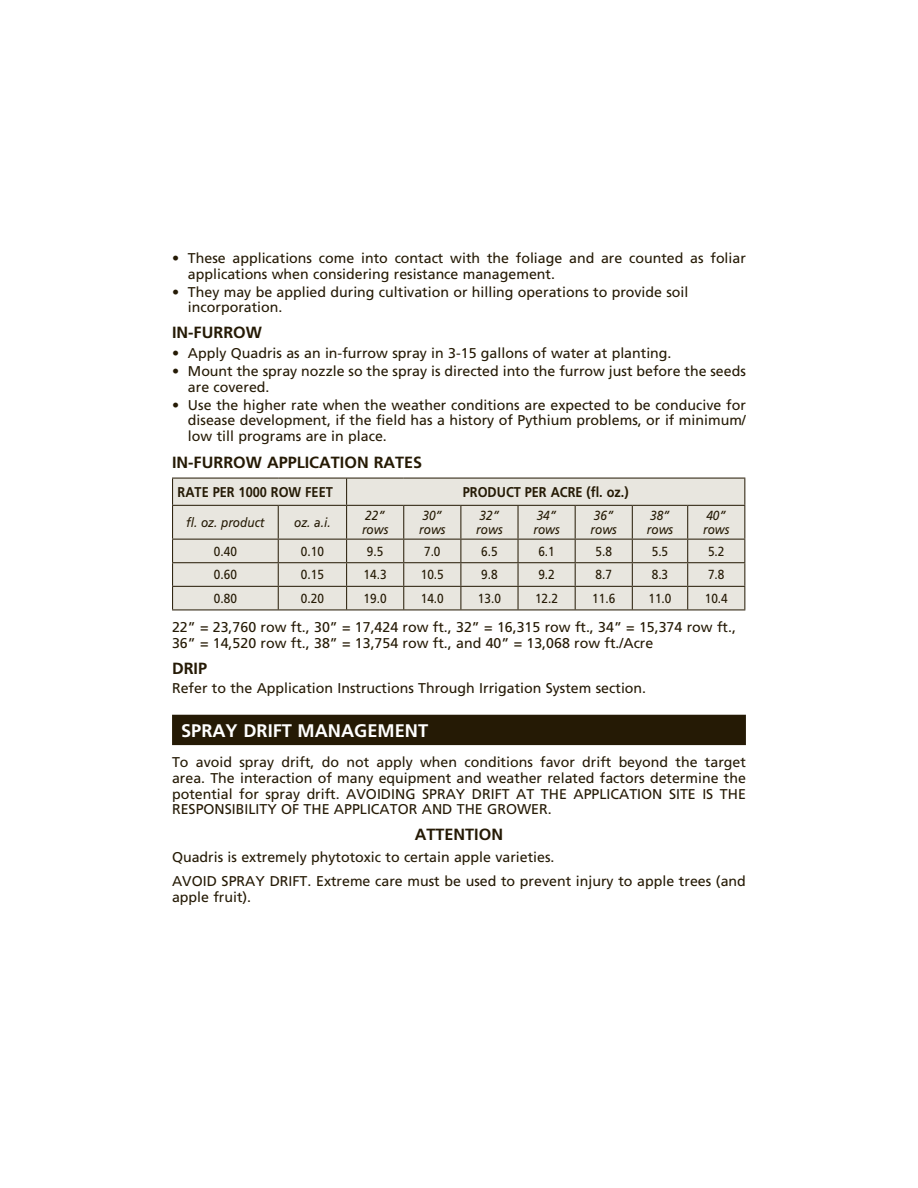
<style>
.page{position:relative;width:918px;height:1188px;background:#fff}
.page>*{position:absolute;margin:0;border:0;box-sizing:border-box;transform-origin:0 0}
.t1{font:700 18.15px "Frutiger LT Std";color:#fff}
.t2{font:700 16.2px "Frutiger LT Std";color:#251a05}
.t3{font:14.1px/15.8px "Frutiger LT Std";color:#251a05}
.t4{font:700 14.1px "Frutiger LT Std";color:#251a05;scale:.9 1}
.t5{font:13.2px "Frutiger LT Std";color:#251a05;scale:.9 1}
.t6{font:italic 13.2px/14.5px "Frutiger LT Std";color:#251a05;scale:.9 1}
</style>
<div class="page">
<div style="left:172px;top:715px;width:574px;height:22px;background:#251a05"></div>
<div style="left:172px;top:737px;width:574px;height:8px;background:#251a05"></div>
<div style="left:173px;top:479px;width:571px;height:130px;background:#e8e6df"></div>
<hr style="left:172px;top:478px;width:106px;height:1px;background:#251a05">
<svg style="left:172px;top:479px;width:1px;height:26px"></svg>
<hr style="left:278px;top:478px;width:126px;height:1px;background:#251a05">
<svg style="left:346px;top:479px;width:1px;height:26px"></svg>
<hr style="left:404px;top:478px;width:341px;height:1px;background:#251a05">
<svg style="left:744px;top:479px;width:1px;height:26px"></svg>
<hr style="left:172px;top:505px;width:106px;height:1px;background:#251a05">
<hr style="left:172px;top:506px;width:1px;height:33px;background:#251a05">
<hr style="left:278px;top:505px;width:69px;height:1px;background:#251a05">
<hr style="left:278px;top:506px;width:1px;height:33px;background:#251a05">
<hr style="left:347px;top:505px;width:57px;height:1px;background:#251a05">
<hr style="left:346px;top:506px;width:1px;height:33px;background:#251a05">
<hr style="left:404px;top:505px;width:57px;height:1px;background:#251a05">
<hr style="left:403px;top:506px;width:1px;height:33px;background:#251a05">
<hr style="left:461px;top:505px;width:57px;height:1px;background:#251a05">
<hr style="left:460px;top:506px;width:1px;height:33px;background:#251a05">
<hr style="left:518px;top:505px;width:57px;height:1px;background:#251a05">
<hr style="left:518px;top:506px;width:1px;height:33px;background:#251a05">
<hr style="left:575px;top:505px;width:57px;height:1px;background:#251a05">
<hr style="left:575px;top:506px;width:1px;height:33px;background:#251a05">
<hr style="left:632px;top:505px;width:56px;height:1px;background:#251a05">
<hr style="left:632px;top:506px;width:1px;height:33px;background:#251a05">
<hr style="left:688px;top:505px;width:57px;height:1px;background:#251a05">
<hr style="left:687px;top:506px;width:1px;height:33px;background:#251a05">
<hr style="left:744px;top:506px;width:1px;height:33px;background:#251a05">
<hr style="left:172px;top:539px;width:106px;height:1px;background:#251a05">
<hr style="left:278px;top:539px;width:69px;height:1px;background:#251a05">
<hr style="left:347px;top:539px;width:57px;height:1px;background:#251a05">
<hr style="left:404px;top:539px;width:57px;height:1px;background:#251a05">
<hr style="left:461px;top:539px;width:57px;height:1px;background:#251a05">
<hr style="left:518px;top:539px;width:57px;height:1px;background:#251a05">
<hr style="left:575px;top:539px;width:57px;height:1px;background:#251a05">
<hr style="left:632px;top:539px;width:56px;height:1px;background:#251a05">
<hr style="left:688px;top:539px;width:57px;height:1px;background:#251a05">
<hr style="left:172px;top:562px;width:106px;height:1px;background:#251a05">
<hr style="left:278px;top:562px;width:69px;height:1px;background:#251a05">
<hr style="left:347px;top:562px;width:57px;height:1px;background:#251a05">
<hr style="left:404px;top:562px;width:57px;height:1px;background:#251a05">
<hr style="left:461px;top:562px;width:57px;height:1px;background:#251a05">
<hr style="left:518px;top:562px;width:57px;height:1px;background:#251a05">
<hr style="left:575px;top:562px;width:57px;height:1px;background:#251a05">
<hr style="left:632px;top:562px;width:56px;height:1px;background:#251a05">
<hr style="left:688px;top:562px;width:57px;height:1px;background:#251a05">
<hr style="left:172px;top:586px;width:106px;height:1px;background:#251a05">
<svg style="left:172px;top:540px;width:1px;height:69px"></svg>
<hr style="left:278px;top:586px;width:69px;height:1px;background:#251a05">
<svg style="left:278px;top:540px;width:1px;height:69px"></svg>
<hr style="left:347px;top:586px;width:57px;height:1px;background:#251a05">
<svg style="left:346px;top:540px;width:1px;height:69px"></svg>
<hr style="left:404px;top:586px;width:57px;height:1px;background:#251a05">
<svg style="left:403px;top:540px;width:1px;height:69px"></svg>
<hr style="left:461px;top:586px;width:57px;height:1px;background:#251a05">
<svg style="left:460px;top:540px;width:1px;height:69px"></svg>
<hr style="left:518px;top:586px;width:57px;height:1px;background:#251a05">
<svg style="left:518px;top:540px;width:1px;height:69px"></svg>
<hr style="left:575px;top:586px;width:57px;height:1px;background:#251a05">
<svg style="left:575px;top:540px;width:1px;height:69px"></svg>
<hr style="left:632px;top:586px;width:56px;height:1px;background:#251a05">
<svg style="left:632px;top:540px;width:1px;height:69px"></svg>
<hr style="left:688px;top:586px;width:57px;height:1px;background:#251a05">
<svg style="left:687px;top:540px;width:1px;height:69px"></svg>
<svg style="left:744px;top:540px;width:1px;height:69px"></svg>
<hr style="left:172px;top:609px;width:573px;height:1px;background:#251a05">
<p class="t3" style="left:188px;top:251px;width:559px;text-indent:-16px">• These applications come into contact with the foliage and are counted as foliar applications when considering resistance management.</p>
<p class="t3" style="left:188px;top:285px;width:502px;text-indent:-16px">• They may be applied during cultivation or hilling operations to provide soil incorporation.</p>
<p class="t2" style="left:172px;top:326px;width:91px">IN-FURROW</p>
<p class="t3" style="left:172px;top:347px;width:501px">• Apply Quadris as an in-furrow spray in 3-15 gallons of water at planting.</p>
<p class="t3" style="left:188px;top:364px;width:559px;text-indent:-16px">• Mount the spray nozzle so the spray is directed into the furrow just before the seeds are covered.</p>
<p class="t3" style="left:188px;top:398px;width:559px;text-align:justify;text-indent:-16px">• Use the higher rate when the weather conditions are expected to be conducive for disease development, if the field has a history of Pythium problems, or if minimum/ low till programs are in place.</p>
<p class="t2" style="left:172px;top:455px;width:252px">IN-FURROW APPLICATION RATES</p>
<p class="t4" style="left:178px;top:487px;width:174px">RATE PER 1000 ROW FEET</p>
<p class="t4" style="left:463px;top:487px;width:186px">PRODUCT PER ACRE (fl. oz.)</p>
<p class="t6" style="left:186px;top:516px;width:89px">fl. oz. product</p>
<p class="t6" style="left:294px;top:516px;width:42px">oz. a.i.</p>
<p class="t6" style="left:362px;top:509px;width:31px">22” rows</p>
<p class="t6" style="left:419px;top:509px;width:31px">30” rows</p>
<p class="t6" style="left:476px;top:509px;width:31px">32” rows</p>
<p class="t6" style="left:533px;top:509px;width:31px">34” rows</p>
<p class="t6" style="left:591px;top:509px;width:31px">36” rows</p>
<p class="t6" style="left:647px;top:509px;width:31px">38” rows</p>
<p class="t6" style="left:703px;top:509px;width:31px">40” rows</p>
<p class="t5" style="left:214px;top:546px;width:27px">0.40</p>
<p class="t5" style="left:301px;top:546px;width:27px">0.10</p>
<p class="t5" style="left:367px;top:546px;width:20px">9.5</p>
<p class="t5" style="left:424px;top:546px;width:20px">7.0</p>
<p class="t5" style="left:481px;top:546px;width:20px">6.5</p>
<p class="t5" style="left:538px;top:546px;width:20px">6.1</p>
<p class="t5" style="left:596px;top:546px;width:20px">5.8</p>
<p class="t5" style="left:652px;top:546px;width:20px">5.5</p>
<p class="t5" style="left:708px;top:546px;width:20px">5.2</p>
<p class="t5" style="left:214px;top:570px;width:27px">0.60</p>
<p class="t5" style="left:301px;top:570px;width:27px">0.15</p>
<p class="t5" style="left:364px;top:570px;width:27px">14.3</p>
<p class="t5" style="left:421px;top:570px;width:27px">10.5</p>
<p class="t5" style="left:481px;top:570px;width:20px">9.8</p>
<p class="t5" style="left:538px;top:570px;width:20px">9.2</p>
<p class="t5" style="left:596px;top:570px;width:20px">8.7</p>
<p class="t5" style="left:652px;top:570px;width:20px">8.3</p>
<p class="t5" style="left:708px;top:570px;width:20px">7.8</p>
<p class="t5" style="left:214px;top:593px;width:27px">0.80</p>
<p class="t5" style="left:301px;top:593px;width:27px">0.20</p>
<p class="t5" style="left:364px;top:593px;width:27px">19.0</p>
<p class="t5" style="left:421px;top:593px;width:27px">14.0</p>
<p class="t5" style="left:478px;top:593px;width:27px">13.0</p>
<p class="t5" style="left:535px;top:593px;width:27px">12.2</p>
<p class="t5" style="left:592px;top:593px;width:27px">11.6</p>
<p class="t5" style="left:648px;top:593px;width:27px">11.0</p>
<p class="t5" style="left:705px;top:593px;width:27px">10.4</p>
<p class="t3" style="left:172px;top:621px;width:565px">22” = 23,760 row ft., 30” = 17,424 row ft., 32” = 16,315 row ft., 34” = 15,374 row ft.,<br>36” = 14,520 row ft., 38” = 13,754 row ft., and 40” = 13,068 row ft./Acre</p>
<p class="t2" style="left:172px;top:661px;width:37px">DRIP</p>
<p class="t3" style="left:172px;top:682px;width:476px">Refer to the Application Instructions Through Irrigation System section.</p>
<p class="t1" style="left:181px;top:723px;width:249px">SPRAY DRIFT MANAGEMENT</p>
<p class="t3" style="left:172px;top:755px;width:575px;text-align:justify">To avoid spray drift, do not apply when conditions favor drift beyond the target area. The interaction of many equipment and weather related factors determine the potential for spray drift. AVOIDING SPRAY DRIFT AT THE APPLICATION SITE IS THE RESPONSIBILITY OF THE APPLICATOR AND THE GROWER.</p>
<p class="t2" style="left:415px;top:828px;width:90px">ATTENTION</p>
<p class="t3" style="left:172px;top:846px;width:575px;line-height:24px">Quadris is extremely phytotoxic to certain apple varieties.<br>AVOID SPRAY DRIFT. Extreme care must be used to prevent injury to apple trees (and</p>
<p class="t3" style="left:172px;top:890px;width:81px">apple fruit).</p>
</div>
